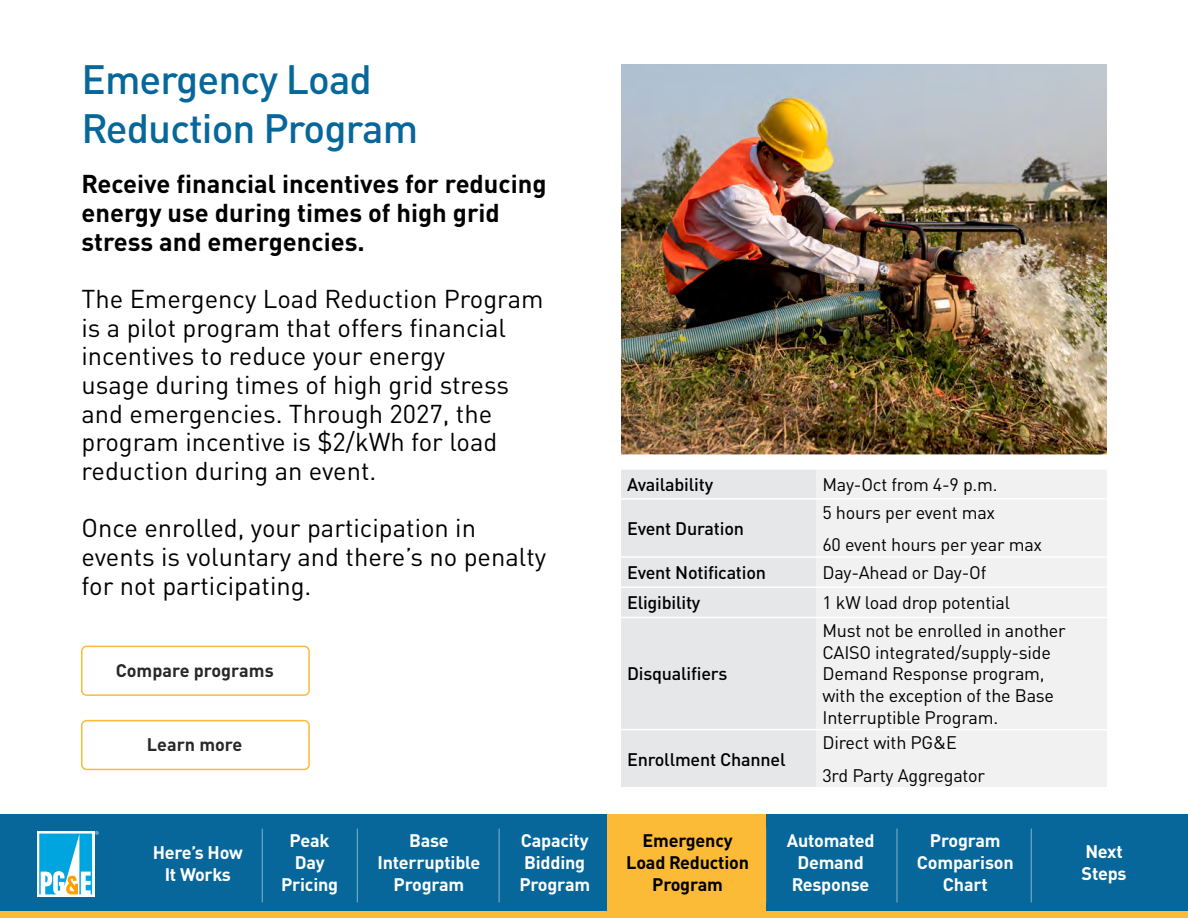
<style>
.page{position:relative;width:1188px;height:918px;background:#fff}
.page>*{position:absolute;margin:0;border:0;box-sizing:border-box;transform-origin:0 0}
.t1{font:500 40.5px/48.6px "DIN Pro";letter-spacing:-.025em;color:#07679b}
.t2{font:25.5px/28.7px "DIN Pro";color:#000}
.t3{font:700 25.5px/28.7px "DIN Pro";color:#000}
.t4{font:18px/21.6px "DIN Pro";letter-spacing:-.01em;color:#000}
.t5{font:700 18px/21.6px "DIN Pro";letter-spacing:-.01em;color:#fff;text-align:center}
.t6{font:500 18px "DIN Pro";letter-spacing:-.01em;color:#000}
.t7{font:700 18px/21.6px "DIN Pro";letter-spacing:-.01em;color:#000;text-align:center}
.t8{font:700 18px "DIN Pro";color:#292829}
</style>
<div class="page">
<div style="left:81px;top:720px;width:229px;height:50px;border:2px solid #fbbb36;border-radius:5px"></div>
<div style="left:621px;top:470px;width:195px;height:317px;background:#e6e7e8"></div>
<div style="left:816px;top:470px;width:291px;height:317px;background:#f1f1f2"></div>
<hr style="left:621px;top:498px;width:195px;height:2px;background:#fff">
<hr style="left:816px;top:498px;width:291px;height:2px;background:#fff">
<hr style="left:621px;top:556px;width:195px;height:2px;background:#fff">
<hr style="left:816px;top:556px;width:291px;height:2px;background:#fff">
<hr style="left:621px;top:586px;width:195px;height:2px;background:#fff">
<hr style="left:816px;top:586px;width:291px;height:2px;background:#fff">
<hr style="left:621px;top:617px;width:195px;height:1px;background:#fff">
<hr style="left:816px;top:617px;width:291px;height:1px;background:#fff">
<hr style="left:621px;top:729px;width:195px;height:1px;background:#fff">
<hr style="left:816px;top:729px;width:291px;height:1px;background:#fff">
<img style="left:621px;top:65px;width:486px;height:389px">
<div style="left:0;top:815px;width:1188px;height:103px;background:#07679b"></div>
<div style="left:37px;top:831px;width:58px;height:66px;background:#fff"></div>
<svg style="left:39px;top:831px;width:60px;height:63px"></svg>
<div style="left:0;top:912px;width:1188px;height:6px;background:#fbbb36"></div>
<hr style="left:357px;top:829px;width:1px;height:73px;background:#83b3cd">
<hr style="left:499px;top:829px;width:1px;height:73px;background:#83b3cd">
<hr style="left:897px;top:829px;width:1px;height:73px;background:#83b3cd">
<hr style="left:262px;top:829px;width:1px;height:73px;background:#83b3cd">
<hr style="left:1031px;top:829px;width:1px;height:73px;background:#83b3cd">
<div style="left:608px;top:815px;width:158px;height:103px;background:#fbbb36"></div>
<div style="left:81px;top:646px;width:229px;height:50px;border:2px solid #fbbb36;border-radius:5px"></div>
<h1 class="t1" style="left:82px;top:51px;width:338px">Emergency Load<br>Reduction Program</h1>
<p class="t3" style="left:82px;top:167px;width:467px">Receive financial incentives for reducing energy use during times of high grid stress and emergencies.</p>
<p class="t2" style="left:82px;top:282px;width:464px">The Emergency Load Reduction Program is a pilot program that offers financial incentives to reduce your energy<br>usage during times of high grid stress and emergencies. Through 2027, the program incentive is $2/kWh for load reduction during an event.</p>
<p class="t2" style="left:82px;top:511px;width:466px">Once enrolled, your participation in events is voluntary and there’s no penalty for not participating.</p>
<p class="t8" style="left:116px;top:655px;width:159px">Compare programs</p>
<p class="t8" style="left:147px;top:729px;width:97px">Learn more</p>
<p class="t6" style="left:627px;top:469px;width:88px">Availability</p>
<p class="t4" style="left:822px;top:472px;width:177px">May-Oct from 4-9 p.m.</p>
<p class="t6" style="left:627px;top:514px;width:119px">Event Duration</p>
<p class="t4" style="left:822px;top:494px;width:221px;line-height:32.4px">5 hours per event max<br>60 event hours per year max</p>
<p class="t6" style="left:627px;top:558px;width:141px">Event Notification</p>
<p class="t4" style="left:822px;top:560px;width:165px">Day-Ahead or Day-Of</p>
<p class="t6" style="left:627px;top:588px;width:75px">Eligibility</p>
<p class="t4" style="left:822px;top:590px;width:189px">1 kW load drop potential</p>
<p class="t6" style="left:627px;top:659px;width:102px">Disqualifiers</p>
<p class="t6" style="left:627px;top:744px;width:160px">Enrollment Channel</p>
<p class="t4" style="left:822px;top:618px;width:245px">Must not be enrolled in another<br>CAISO integrated/supply-side<br>Demand Response program, with the exception of the Base<br>Interruptible Program.</p>
<p class="t4" style="left:822px;top:725px;width:164px;line-height:32.4px">Direct with PG&amp;E<br>3rd Party Aggregator</p>
<p class="t5" style="left:153px;top:840px;width:92px">Here’s How<br>It Works</p>
<p class="t5" style="left:281px;top:828px;width:59px">Peak<br>Day<br>Pricing</p>
<p class="t5" style="left:378px;top:828px;width:104px">Base<br>Interruptible<br>Program</p>
<p class="t5" style="left:519px;top:828px;width:72px;text-align:left">Capacity<br>Bidding<br>Program</p>
<p class="t5" style="left:917px;top:828px;width:98px">Program<br>Comparison<br>Chart</p>
<p class="t7" style="left:626px;top:828px;width:124px">Emergency<br>Load Reduction<br>Program</p>
<p class="t5" style="left:787px;top:828px;width:89px">Automated<br>Demand<br>Response</p>
<p class="t5" style="left:1082px;top:839px;width:46px;text-align:left">Next<br>Steps</p>
</div>
